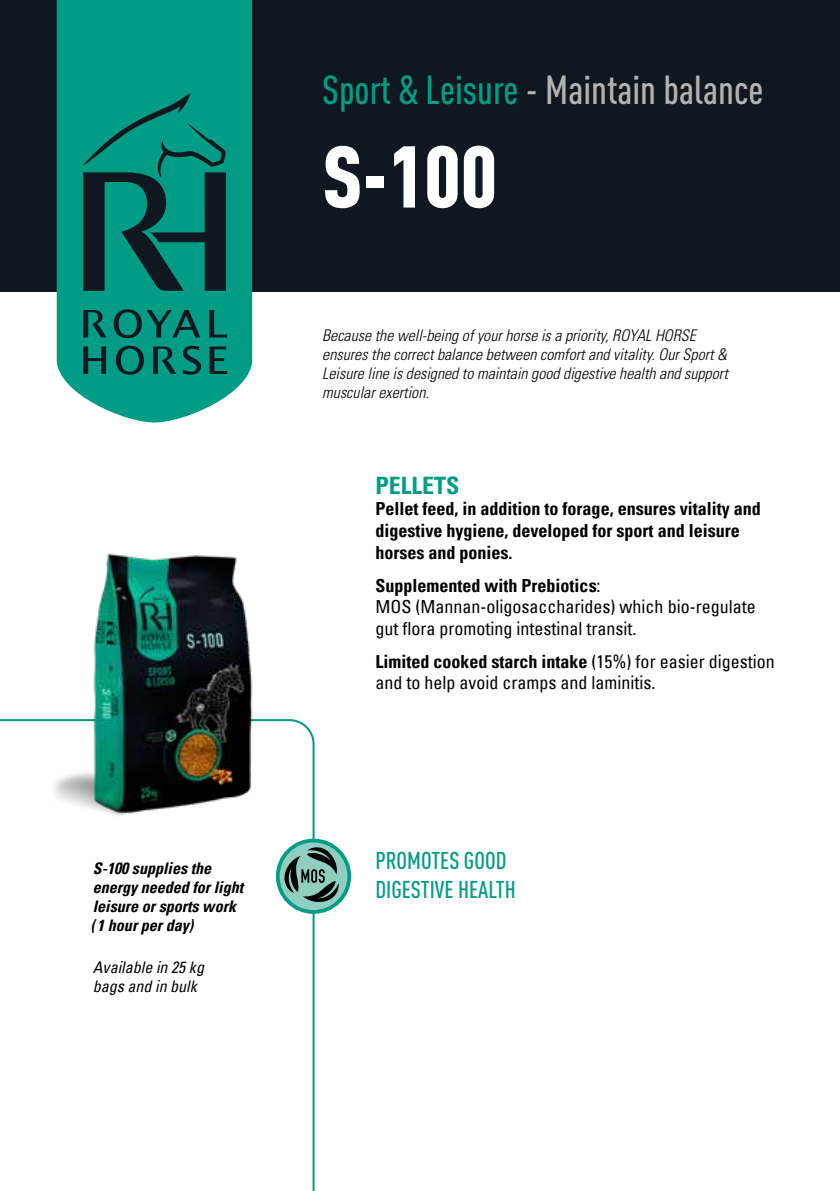
<style>
.page{position:relative;width:840px;height:1191px;background:#fff}
.page>*{position:absolute;margin:0;border:0;box-sizing:border-box;transform-origin:0 0}
.t1{font:900 condensed 86px "DIN Pro";color:#fff}
.t2{font:500 condensed 40px "DIN Pro";color:#b3b2b2}
.t3{font:500 condensed 24px/28.8px "DIN Pro";color:#009d84}
.t4{font:700 condensed 24px "Univers";color:#009d84}
.t5{font:condensed 18px/21.6px "Univers";color:#000}
.t6{font:700 condensed 18px/21.6px "Univers";color:#000}
.t7{font:italic 300 condensed 16px/19.2px "Univers LT Std";color:#000}
.t8{font:italic 700 condensed 16px/19.2px "Univers";color:#000}
.t9{font:italic condensed 16px/19.2px "Univers";color:#000}
.s1{color:#009d84}
.s2{font-weight:700}
</style>
<div class="page">
<svg style="left:0;top:719px;width:314px;height:472px"></svg>
<div style="left:0;top:0;width:839px;height:291px;background:#0f1820"></div>
<svg style="left:57px;top:0;width:195px;height:422px;fill:#009d84"></svg>
<div style="left:204px;top:172px;width:22px;height:119px;background:#0e2026"></div>
<svg style="left:83px;top:309px;width:144px;height:66px"></svg>
<svg style="left:83px;top:93px;width:142px;height:198px"></svg>
<svg style="left:277px;top:840px;width:72px;height:72px"></svg>
<div style="left:276px;top:838px;width:75px;height:76px;border:4px solid #009d84;border-radius:50%"></div>
<svg style="left:283px;top:846px;width:56px;height:58px"></svg>
<img style="left:48px;top:553px;width:248px;height:285px">
<p class="t8" style="left:93px;top:858px;width:152px">S-100 supplies the energy needed for light leisure or sports work (1 hour per day)</p>
<p class="t9" style="left:93px;top:957px;width:113px">Available in 25 kg bags and in bulk</p>
<h2 class="t2" style="left:322px;top:61px;width:442px"><span class="s1">Sport &amp; Leisure</span> - Maintain balance</h2>
<h1 class="t1" style="left:322px;top:110px;width:176px">S-100</h1>
<p class="t7" style="left:322px;top:325px;width:407px">Because the well-being of your horse is a priority, ROYAL HORSE ensures the correct balance between comfort and vitality. Our Sport &amp; Leisure line is designed to maintain good digestive health and support muscular exertion.</p>
<h3 class="t4" style="left:375px;top:470px;width:85px">PELLETS</h3>
<p class="t6" style="left:375px;top:498px;width:386px">Pellet feed, in addition to forage, ensures vitality and digestive hygiene, developed for sport and leisure horses and ponies.</p>
<p class="t5" style="left:375px;top:574px;width:381px"><span class="s2">Supplemented with Prebiotics</span>:<br>MOS (Mannan-oligosaccharides) which bio-regulate gut flora promoting intestinal transit.</p>
<p class="t5" style="left:375px;top:650px;width:400px"><span class="s2">Limited cooked starch intake</span> (15%) for easier digestion and to help avoid cramps and laminitis.</p>
<h3 class="t3" style="left:375px;top:844px;width:142px">PROMOTES GOOD<br>DIGESTIVE HEALTH</h3>
</div>
